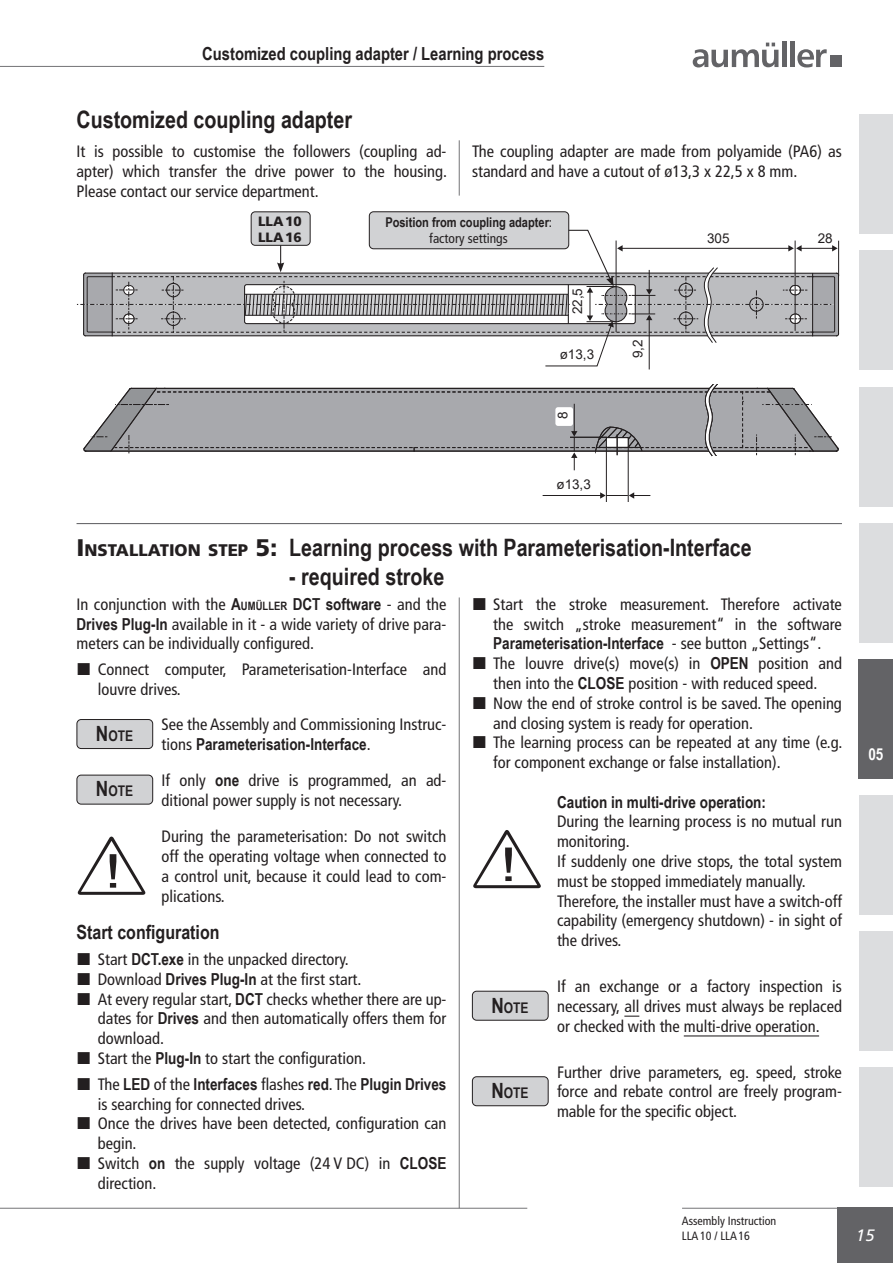
<style>
.page{position:relative;width:893px;height:1263px;background:#fff}
.page>*{position:absolute;margin:0;border:0;box-sizing:border-box;transform-origin:0 0}
._16_NarrowBold_links{font:700 24px "Arial Narrow";color:#231f20}
._13_67_links{font:700 19.5px "Arial Narrow";color:#231f20}
.Kopf_rechts{font:700 18px "Arial Narrow";color:#231f20}
._11_57_block_Tab{font:condensed 16.5px/19.8px "Frutiger LT Std";color:#231f20}
._11_67_links{font:700 16.5px "Arial Narrow";color:#231f20}
.t1{font:italic 16.5px "Frutiger LT Std";color:#fff}
.Kapitelzahlen_CB{font:700 16.5px "Arial Narrow";color:#fff}
._14_NarrowBold_mitte{font:700 14.7px "Arial Narrow";color:#231f20}
._9_57_mitte{font:700 13.5px "Arial Narrow";color:#231f20}
.t2{font:13.5px "Arial";color:#231f20}
._9_57_mitte-2{font:condensed 13.5px "Frutiger LT Std";color:#231f20}
._9_75_mitte{font:900 13.5px/16.2px "Frutiger LT Std";color:#231f20}
.t3{font:condensed 12px/14.4px "Frutiger LT Std";color:#231f20}
.s1{font-family:"Frutiger LT Std";font-weight:400;font-stretch:condensed}
.s2{font-family:"Frutiger LT Std";font-weight:900}
.s3{font-family:"Frutiger LT Std";font-weight:900;font-size:16.8px}
.s4{font-family:"Arial Narrow";font-weight:700;font-stretch:normal}
.s5{font-family:"Arial Narrow";font-weight:700;font-stretch:normal;font-size:11.55px}
.s6{font-size:21px}
</style>
<div class="page">
<div style="left:859px;top:251px;width:34px;height:119px;background:#dcdddf"></div>
<div style="left:859px;top:387px;width:34px;height:119px;background:#dcdddf"></div>
<div style="left:859px;top:523px;width:34px;height:119px;background:#dcdddf"></div>
<div style="left:859px;top:795px;width:34px;height:119px;background:#dcdddf"></div>
<div style="left:859px;top:931px;width:34px;height:119px;background:#dcdddf"></div>
<div style="left:859px;top:1067px;width:34px;height:119px;background:#dcdddf"></div>
<div style="left:859px;top:115px;width:34px;height:119px;background:#dcdddf"></div>
<hr style="left:682px;top:1208px;width:211px;height:1px;background:#636366">
<hr style="left:0;top:1208px;width:527px;height:1px;background:#636366">
<div style="left:838px;top:1208px;width:55px;height:55px;background:#636366"></div>
<div style="left:859px;top:660px;width:34px;height:119px;background:#636366"></div>
<div style="left:472px;top:1077px;width:76px;height:29px;background:#d1d2d4;border-radius:4px"></div>
<div style="left:472px;top:1076px;width:77px;height:30px;border:1px solid #231f20;border-radius:4px"></div>
<div style="left:77px;top:775px;width:76px;height:29px;background:#d1d2d4;border-radius:4px"></div>
<div style="left:77px;top:775px;width:76px;height:29px;border:1px solid #231f20;border-radius:4px"></div>
<div style="left:77px;top:719px;width:76px;height:29px;background:#d1d2d4;border-radius:4px"></div>
<div style="left:77px;top:719px;width:76px;height:30px;border:1px solid #231f20;border-radius:4px"></div>
<svg style="left:77px;top:836px;width:69px;height:59px"></svg>
<div style="left:472px;top:991px;width:76px;height:29px;background:#d1d2d4;border-radius:4px"></div>
<div style="left:472px;top:991px;width:77px;height:29px;border:1px solid #231f20;border-radius:4px"></div>
<svg style="left:624px;top:1015px;width:15px;height:2px"></svg>
<hr style="left:684px;top:1035px;width:135px;height:1px;background:#231f20">
<hr style="left:0;top:66px;width:544px;height:1px;background:#636366">
<svg style="left:693px;top:43px;width:85px;height:24px"></svg>
<div style="left:782px;top:41px;width:5px;height:26px;background:#636366"></div>
<div style="left:790px;top:41px;width:5px;height:26px;background:#636366"></div>
<svg style="left:797px;top:49px;width:30px;height:18px"></svg>
<div style="left:830px;top:56px;width:12px;height:11px;background:#636366"></div>
<svg style="left:473px;top:830px;width:68px;height:59px"></svg>
<hr style="left:606px;top:447px;width:1px;height:54px;background:#231f20">
<hr style="left:628px;top:447px;width:1px;height:54px;background:#231f20">
<svg style="left:83px;top:384px;width:756px;height:86px"></svg>
<hr style="left:543px;top:495px;width:58px;height:1px;background:#231f20">
<svg style="left:600px;top:492px;width:50px;height:7px"></svg>
<hr style="left:649px;top:319px;width:1px;height:50px;background:#231f20">
<hr style="left:77px;top:523px;width:765px;height:1px;background:#636366">
<hr style="left:459px;top:597px;width:1px;height:611px;background:#636366">
<hr style="left:459px;top:140px;width:1px;height:56px;background:#636366">
<div style="left:369px;top:212px;width:200px;height:37px;background:#d1d2d4;border-radius:4px"></div>
<div style="left:369px;top:212px;width:200px;height:37px;border:1px solid #231f20;border-radius:4px"></div>
<svg style="left:77px;top:229px;width:763px;height:138px"></svg>
<div style="left:251px;top:212px;width:59px;height:33px;background:#d1d2d4;border-radius:4px"></div>
<div style="left:251px;top:212px;width:59px;height:34px;border:1px solid #231f20;border-radius:4px"></div>
<p class="Kopf_rechts" style="left:202px;top:40px;width:344px">Customized coupling adapter / Learning process</p>
<p class="_16_NarrowBold_links" style="left:77px;top:101px;width:277px">Customized coupling adapter</p>
<p class="_11_57_block_Tab" style="left:77px;top:141px;width:372px;text-align:justify">It is possible to customise the followers (coupling ad&shy;apter) which transfer the drive power to the housing.<br>Please contact our service department.</p>
<p class="_11_57_block_Tab" style="left:472px;top:141px;width:371px">The coupling adapter are made from polyamide (PA6) as standard and have a cutout of ø13,3 x 22,5 x 8 mm.</p>
<p class="_9_57_mitte" style="left:385px;top:212px;width:168px">Position from coupling adapter<span class="s1">:</span></p>
<p class="_9_57_mitte-2" style="left:429px;top:231px;width:80px">factory settings</p>
<p class="_9_75_mitte" style="left:258px;top:213px;width:45px">LLA10<br>LLA16</p>
<p class="t2" style="left:707px;top:229px;width:24px">305</p>
<p class="t2" style="left:818px;top:229px;width:16px">28</p>
<p class="t2" style="left:568px;top:314px;width:28px;rotate:-90deg">22,5</p>
<p class="t2" style="left:560px;top:345px;width:36px">ø13,3</p>
<p class="t2" style="left:554px;top:419px;width:9px;rotate:-90deg">8</p>
<p class="t2" style="left:556px;top:475px;width:36px">ø13,3</p>
<p class="t2" style="left:628px;top:358px;width:20px;rotate:-90deg">9,2</p>
<p class="_16_NarrowBold_links" style="left:77px;top:529px;width:677px"><span class="s2">I</span><span class="s3">NSTALLATION STEP</span> <span class="s2">5:</span> Learning process with Parameterisation-Interface</p>
<p class="_16_NarrowBold_links" style="left:289px;top:558px;width:157px">- required stroke</p>
<p class="_11_57_block_Tab" style="left:77px;top:594px;width:371px;text-align:justify">In conjunction with the <span class="s4">A</span><span class="s5">UMÜLLER</span> <span class="s4">DCT software</span> - and the <span class="s4">Drives Plug-In</span> available in it - a wide variety of drive para&shy;meters can be individually configured.</p>
<p class="_11_57_block_Tab" style="left:98px;top:660px;width:350px">Connect computer, Parameterisation-Interface and louvre drives.</p>
<p class="_14_NarrowBold_mitte" style="left:96px;top:724px;width:39px"><span class="s6">N</span> OTE</p>
<p class="_14_NarrowBold_mitte" style="left:96px;top:780px;width:39px"><span class="s6">N</span> OTE</p>
<p class="_11_57_block_Tab" style="left:162px;top:715px;width:286px">See the Assembly and Commissioning Instruc&shy;tions <span class="s4">Parameterisation-Interface</span>.</p>
<p class="_11_57_block_Tab" style="left:162px;top:770px;width:286px">If only <span class="s4">one</span> drive is programmed, an ad&shy;ditional power supply is not necessary.</p>
<p class="_11_57_block_Tab" style="left:162px;top:827px;width:286px;text-align:justify">During the parameterisation: Do not switch off the operating voltage when connected to a control unit, because it could lead to com&shy;plications.</p>
<p class="_13_67_links" style="left:77px;top:917px;width:145px">Start configuration</p>
<p class="_11_57_block_Tab" style="left:98px;top:949px;width:253px">Start <span class="s4">DCT.exe</span> in the unpacked directory.</p>
<p class="_11_57_block_Tab" style="left:98px;top:969px;width:265px">Download <span class="s4">Drives Plug-In</span> at the first start.</p>
<p class="_11_57_block_Tab" style="left:98px;top:989px;width:350px;text-align:justify">At every regular start, <span class="s4">DCT</span> checks whether there are up&shy;dates for <span class="s4">Drives</span> and then automatically offers them for download.</p>
<p class="_11_57_block_Tab" style="left:98px;top:1048px;width:270px">Start the <span class="s4">Plug-In</span> to start the configuration.</p>
<p class="_11_57_block_Tab" style="left:98px;top:1074px;width:350px">The <span class="s4">LED</span> of the <span class="s4">Interfaces</span> flashes <span class="s4">red</span>. The <span class="s4">Plugin Drives </span>is searching for connected drives.</p>
<p class="_11_57_block_Tab" style="left:98px;top:1114px;width:350px">Once the drives have been detected, configuration can begin.</p>
<p class="_11_57_block_Tab" style="left:98px;top:1153px;width:350px">Switch <span class="s4">on</span> the supply voltage (24 V DC) in <span class="s4">CLOSE </span>direction.</p>
<p class="_11_57_block_Tab" style="left:493px;top:594px;width:350px;text-align:justify">Start the stroke measurement. Therefore activate the switch „stroke measurement“ in the software <span class="s4">Parameterisation-Interface</span> - see button „Settings“.</p>
<p class="_11_57_block_Tab" style="left:493px;top:654px;width:350px">The louvre drive(s) move(s) in <span class="s4">OPEN</span> position and then into the <span class="s4">CLOSE</span> position - with reduced speed.</p>
<p class="_11_57_block_Tab" style="left:493px;top:693px;width:350px">Now the end of stroke control is be saved. The opening and closing system is ready for operation.</p>
<p class="_11_57_block_Tab" style="left:493px;top:733px;width:351px">The learning process can be repeated at any time (e.g. for component exchange or false installation).</p>
<p class="Kapitelzahlen_CB" style="left:868px;top:741px;width:17px">05</p>
<p class="_14_NarrowBold_mitte" style="left:491px;top:996px;width:39px"><span class="s6">N</span> OTE</p>
<p class="_14_NarrowBold_mitte" style="left:491px;top:1082px;width:39px"><span class="s6">N</span> OTE</p>
<p class="_11_67_links" style="left:557px;top:789px;width:210px">Caution in multi-drive operation:</p>
<p class="_11_57_block_Tab" style="left:557px;top:812px;width:286px">During the learning process is no mutual run monitoring.</p>
<p class="_11_57_block_Tab" style="left:557px;top:851px;width:286px">If suddenly one drive stops, the total system must be stopped immediately manually.</p>
<p class="_11_57_block_Tab" style="left:557px;top:891px;width:286px;text-align:justify">Therefore, the installer must have a switch-off capability (emergency shutdown) - in sight of the drives.</p>
<p class="_11_57_block_Tab" style="left:557px;top:976px;width:286px;text-align:justify">If an exchange or a factory inspection is necessary, all drives must always be replaced or checked with the multi-drive operation.</p>
<p class="_11_57_block_Tab" style="left:557px;top:1062px;width:286px;text-align:justify">Further drive parameters, eg. speed, stroke force and rebate control are freely program&shy;mable for the specific object.</p>
<p class="t3" style="left:682px;top:1214px;width:96px">Assembly Instruction<br>LLA10 / LLA16</p>
<p class="t1" style="left:856px;top:1226px;width:20px">15</p>
</div>
